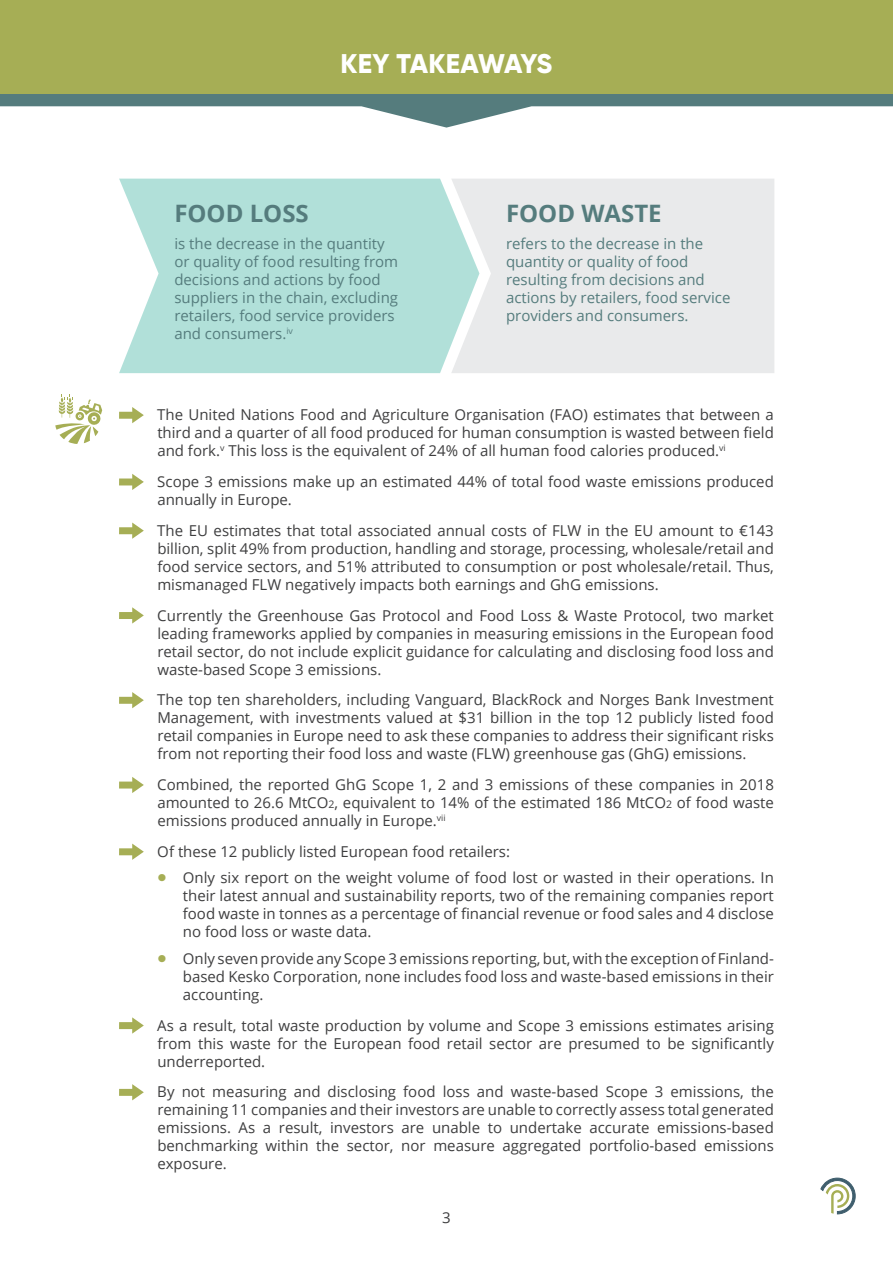
<style>
.page{position:relative;width:893px;height:1263px;background:#fff}
.page>*{position:absolute;margin:0;border:0;box-sizing:border-box;transform-origin:0 0}
.t1{font:800 27px "Gilroy";letter-spacing:-.01em;color:#fff}
.t2{font:700 24px "Open Sans";color:#557c7d}
.List_Paragraph{font:15px/18px "Open Sans";color:#3e3e3f;text-align:justify}
.t3{font:15px/18px "Open Sans";color:#557c7d}
.s1{font-size:10.5px}
.s2{font-family:"Gilroy";font-weight:800;font-size:24px;color:#a6ae55}
</style>
<div class="page">
<svg style="left:821px;top:1178px;width:34px;height:36px"></svg>
<svg style="left:119px;top:407px;width:25px;height:16px"></svg>
<svg style="left:119px;top:474px;width:25px;height:16px"></svg>
<svg style="left:119px;top:522px;width:25px;height:17px"></svg>
<svg style="left:119px;top:607px;width:25px;height:16px"></svg>
<svg style="left:119px;top:692px;width:25px;height:16px"></svg>
<svg style="left:119px;top:777px;width:25px;height:16px"></svg>
<svg style="left:119px;top:843px;width:25px;height:17px"></svg>
<svg style="left:119px;top:1017px;width:25px;height:17px"></svg>
<svg style="left:119px;top:1084px;width:25px;height:16px"></svg>
<svg style="left:55px;top:394px;width:47px;height:50px"></svg>
<svg style="left:0;top:94px;width:893px;height:34px"></svg>
<div style="left:0;top:0;width:893px;height:94px;background:#a6ae55"></div>
<div style="left:479px;top:179px;width:295px;height:194px;background:#e9eaeb"></div>
<svg style="left:119px;top:179px;width:360px;height:194px;background:#b8e2dc"></svg>
<p class="t1" style="left:341px;top:46px;width:213px">KEY TAKEAWAYS</p>
<p class="t2" style="left:174px;top:197px;width:136px">FOOD LOSS</p>
<p class="t3" style="left:174px;top:234px;width:225px">is the decrease in the quantity or quality of food resulting from decisions and actions by food suppliers in the chain, excluding retailers, food service providers and consumers.<sup>iv</sup></p>
<p class="t2" style="left:506px;top:197px;width:157px">FOOD WASTE</p>
<p class="t3" style="left:506px;top:234px;width:226px">refers to the decrease in the quantity or quality of food resulting from decisions and actions by retailers, food service providers and consumers.</p>
<p class="List_Paragraph" style="left:157px;top:405px;width:618px">The United Nations Food and Agriculture Organisation (FAO) estimates that between a third and a quarter of all food produced for human consumption is wasted between field and fork.<sup>v</sup> This loss is the equivalent of 24% of all human food calories produced.<sup>vi</sup></p>
<p class="List_Paragraph" style="left:157px;top:472px;width:618px">Scope 3 emissions make up an estimated 44% of total food waste emissions produced annually in Europe.</p>
<p class="List_Paragraph" style="left:157px;top:521px;width:618px">The EU estimates that total associated annual costs of FLW in the EU amount to €143 billion, split 49% from production, handling and storage, processing, wholesale/retail and food service sectors, and 51% attributed to consumption or post wholesale/retail. Thus, mismanaged FLW negatively impacts both earnings and GhG emissions.</p>
<p class="List_Paragraph" style="left:157px;top:606px;width:618px">Currently the Greenhouse Gas Protocol and Food Loss &amp; Waste Protocol, two market leading frameworks applied by companies in measuring emissions in the European food retail sector, do not include explicit guidance for calculating and disclosing food loss and waste-based Scope 3 emissions.</p>
<p class="List_Paragraph" style="left:157px;top:690px;width:618px">The top ten shareholders, including Vanguard, BlackRock and Norges Bank Investment Management, with investments valued at $31 billion in the top 12 publicly listed food retail companies in Europe need to ask these companies to address their significant risks from not reporting their food loss and waste (FLW) greenhouse gas (GhG) emissions.</p>
<p class="List_Paragraph" style="left:157px;top:775px;width:618px">Combined, the reported GhG Scope 1, 2 and 3 emissions of these companies in 2018 amounted to 26.6 MtCO<span class="s1">2</span>, equivalent to 14% of the estimated 186 MtCO<span class="s1">2</span> of food waste emissions produced annually in Europe.<sup>vii</sup></p>
<p class="List_Paragraph" style="left:157px;top:842px;width:354px">Of these 12 publicly listed European food retailers:</p>
<p class="List_Paragraph" style="left:183px;top:868px;width:593px;text-indent:-26px"><span class="s2">•</span> Only six report on the weight volume of food lost or wasted in their operations. In their latest annual and sustainability reports, two of the remaining companies report food waste in tonnes as a percentage of financial revenue or food sales and 4 disclose no food loss or waste data.</p>
<p class="List_Paragraph" style="left:183px;top:949px;width:593px;text-indent:-26px"><span class="s2">•</span> Only seven provide any Scope 3 emissions reporting, but, with the exception of Finland&shy;based Kesko Corporation, none includes food loss and waste-based emissions in their accounting.</p>
<p class="List_Paragraph" style="left:157px;top:1016px;width:618px">As a result, total waste production by volume and Scope 3 emissions estimates arising from this waste for the European food retail sector are presumed to be significantly underreported.</p>
<p class="List_Paragraph" style="left:157px;top:1082px;width:618px">By not measuring and disclosing food loss and waste-based Scope 3 emissions, the remaining 11 companies and their investors are unable to correctly assess total generated emissions. As a result, investors are unable to undertake accurate emissions-based benchmarking within the sector, nor measure aggregated portfolio-based emissions exposure.</p>
<p class="List_Paragraph" style="left:442px;top:1208px;width:10px">3</p>
</div>
